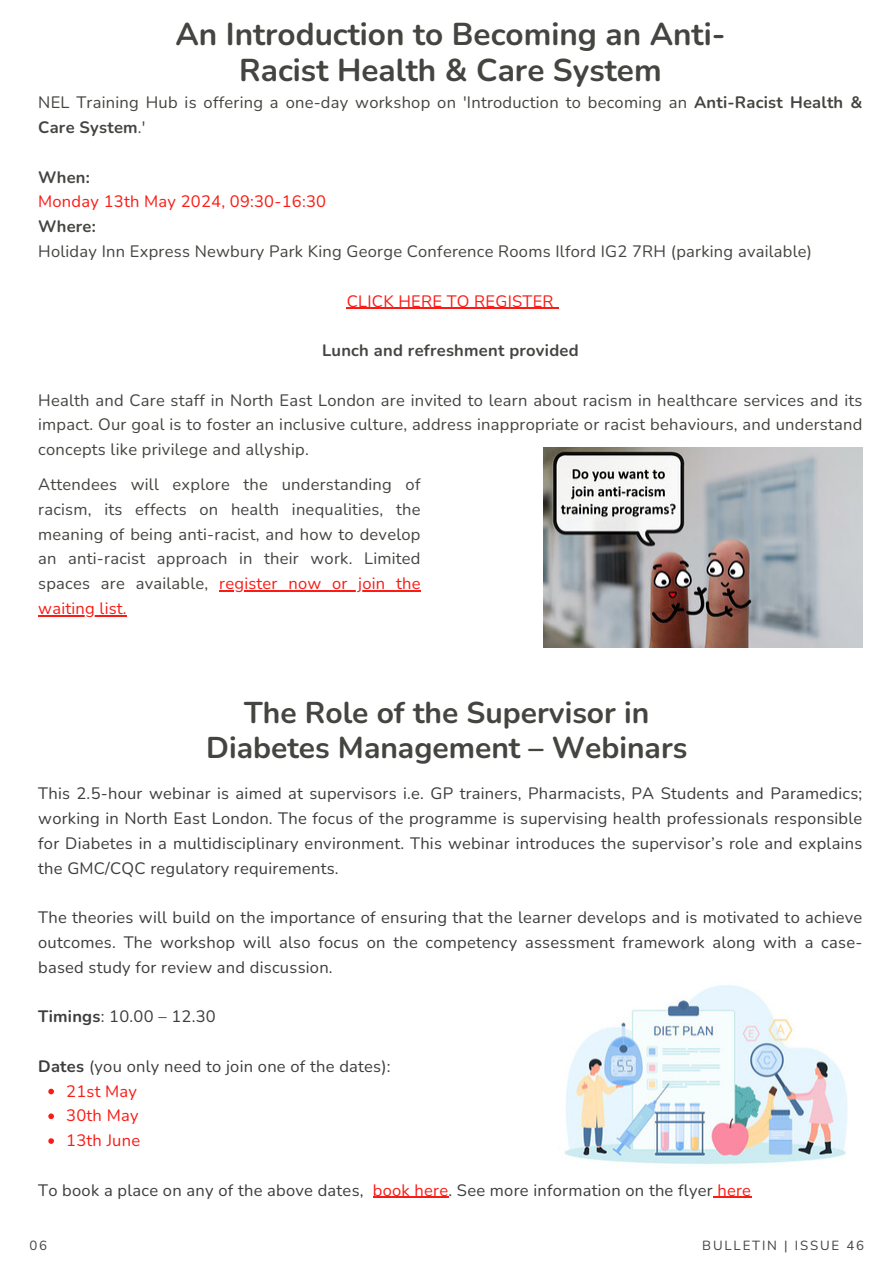
<style>
.page{position:relative;width:894px;height:1264px;background:#fff}
.page>*{position:absolute;margin:0;border:0;box-sizing:border-box;transform-origin:0 0}
.t1{font:700 31.5px/36px "Nunito";color:#444440;text-align:center}
.t2{font:700 30px/34.8px "Nunito";color:#444440;text-align:center}
.t3{font:16.5px/24.8px "Nunito";letter-spacing:.015em;color:#444440}
.t4{font:16.5px/24.8px "Nunito";letter-spacing:.015em;color:#3d3d3d;text-align:justify}
.t5{font:16.5px "Nunito";letter-spacing:.015em;color:#fa1b15}
.t6{font:700 16.5px "Nunito";letter-spacing:.015em;color:#444440}
.t7{font:13.2px "Nunito";letter-spacing:.14em;color:#444440}
.s1{font-weight:700}
.s2{color:#fa1b15}
</style>
<div class="page">
<svg style="left:48px;top:1088px;width:6px;height:6px"></svg>
<svg style="left:48px;top:1113px;width:6px;height:6px"></svg>
<svg style="left:48px;top:1138px;width:6px;height:5px"></svg>
<hr style="left:373px;top:1196px;width:75px;height:1px;background:#fa1b15">
<hr style="left:712px;top:1196px;width:39px;height:1px;background:#fa1b15">
<img style="left:564px;top:985px;width:284px;height:180px">
<img style="left:543px;top:448px;width:319px;height:199px">
<hr style="left:347px;top:308px;width:206px;height:1px;background:#fa1b15">
<hr style="left:219px;top:590px;width:201px;height:1px;background:#fa1b15">
<hr style="left:38px;top:615px;width:89px;height:1px;background:#fa1b15">
<p class="t1" style="left:175px;top:17px;width:551px">An Introduction to Becoming an Anti-<br>Racist Health &amp; Care System</p>
<p class="t3" style="left:38px;top:91px;width:825px">NEL Training Hub is offering a one-day workshop on 'Introduction to becoming an <span class="s1">Anti-Racist Health &amp;<br>Care System</span>.'</p>
<p class="t3" style="left:38px;top:165px;width:775px"><span class="s1">When:<br></span><span class="s2">Monday 13th May 2024, 09:30-16:30<br></span><span class="s1">Where:<br></span>Holiday Inn Express Newbury Park King George Conference Rooms Ilford IG2 7RH (parking available)</p>
<p class="t5" style="left:347px;top:290px;width:208px">CLICK HERE TO REGISTER</p>
<h4 class="t6" style="left:322px;top:339px;width:258px">Lunch and refreshment provided</h4>
<p class="t3" style="left:38px;top:388px;width:825px;text-align:justify">Health and Care staff in North East London are invited to learn about racism in healthcare services and its impact. Our goal is to foster an inclusive culture, address inappropriate or racist behaviours, and understand concepts like privilege and allyship.</p>
<p class="t3" style="left:38px;top:472px;width:384px;text-align:justify">Attendees will explore the understanding of racism, its effects on health inequalities, the meaning of being anti-racist, and how to develop an anti-racist approach in their work. Limited spaces are available, <span class="s2">register now or join the waiting list.</span></p>
<h2 class="t2" style="left:206px;top:696px;width:482px">The Role of the Supervisor in<br>Diabetes Management – Webinars</h2>
<h1 class="t4" style="left:38px;top:781px;width:825px">This 2.5-hour webinar is aimed at supervisors i.e. GP trainers, Pharmacists, PA Students and Paramedics; working in North East London. The focus of the programme is supervising health professionals responsible for Diabetes in a multidisciplinary environment. This webinar introduces the supervisor’s role and explains the GMC/CQC regulatory requirements.</h1>
<h4 class="t4" style="left:38px;top:905px;width:825px">The theories will build on the importance of ensuring that the learner develops and is motivated to achieve outcomes. The workshop will also focus on the competency assessment framework along with a case&shy;based study for review and discussion.</h4>
<h4 class="t4" style="left:38px;top:1004px;width:179px"><span class="s1">Timings</span>: 10.00 – 12.30</h4>
<h2 class="t4" style="left:38px;top:1054px;width:354px"><span class="s1">Dates</span> (you only need to join one of the dates):</h2>
<h3 class="t5" style="left:66px;top:1079px;width:72px">21st May</h3>
<h4 class="t5" style="left:66px;top:1104px;width:74px">30th May</h4>
<p class="t5" style="left:66px;top:1129px;width:75px">13th June</p>
<h4 class="t4" style="left:38px;top:1177px;width:714px">To book a place on any of the above dates, <span class="s2">book here</span>. See more information on the flyer <span class="s2">here</span></h4>
<h4 class="t7" style="left:29px;top:1236px;width:19px">06</h4>
<h4 class="t7" style="left:702px;top:1236px;width:163px">BULLETIN | ISSUE 46</h4>
</div>
